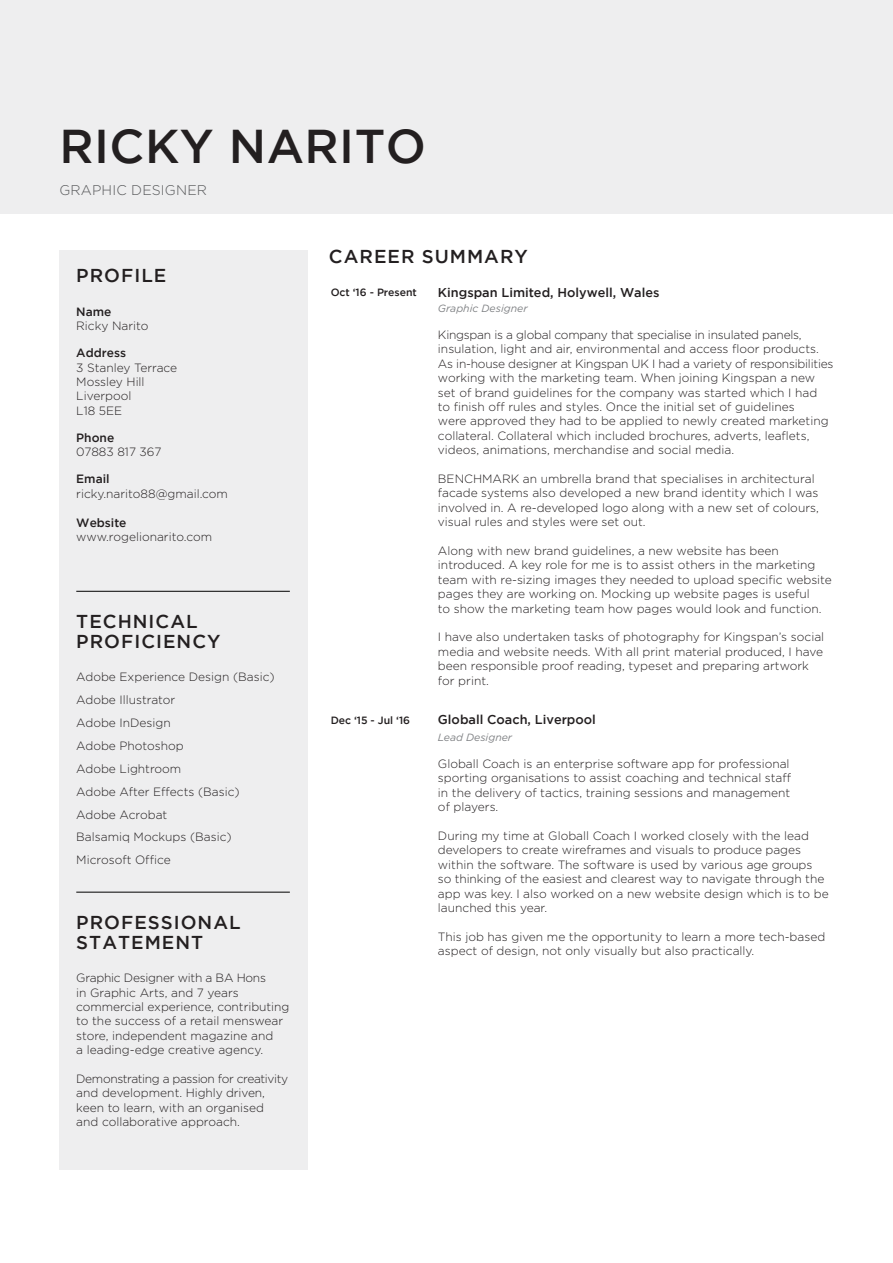
<style>
.page{position:relative;width:893px;height:1263px;background:#fff}
.page>*{position:absolute;margin:0;border:0;box-sizing:border-box;transform-origin:0 0}
.t1{font:500 47.25px "Gotham";letter-spacing:.01em;color:#231f20}
.t2{font:500 18.6px/19.5px "Gotham";letter-spacing:.055em;color:#231f20}
.t3{font:300 13.95px "Gotham";letter-spacing:.01em;color:#57585a}
.t4{font:500 12.75px "Gotham";color:#231f20}
.t5{font:300 12px/14.4px "Gotham";color:#231f20}
.t6{font:500 12px "Gotham";color:#231f20}
.t7{font:italic 10.5px "Gotham";color:#808285}
.t8{font:500 10.5px "Gotham";letter-spacing:-.005em;color:#231f20}
.s1{font-weight:500}
</style>
<div class="page">
<div style="left:59px;top:250px;width:249px;height:919px;background:#eeeeef"></div>
<div style="left:0;top:0;width:893px;height:214px;background:#eeeeef"></div>
<hr style="left:76px;top:892px;width:214px;height:1px;background:#000">
<hr style="left:76px;top:591px;width:214px;height:1px;background:#000">
<p class="t1" style="left:59px;top:120px;width:368px">RICKY NARITO</p>
<p class="t3" style="left:59px;top:183px;width:149px">GRAPHIC DESIGNER</p>
<p class="t2" style="left:76px;top:265px;width:92px">PROFILE</p>
<p class="t6" style="left:76px;top:304px;width:37px">Name</p>
<p class="t5" style="left:76px;top:318px;width:74px">Ricky Narito</p>
<p class="t6" style="left:76px;top:346px;width:51px">Address</p>
<p class="t5" style="left:76px;top:360px;width:102px">3 Stanley Terrace<br>Mossley Hill<br>Liverpool<br>L18 5EE</p>
<p class="t6" style="left:76px;top:431px;width:40px">Phone</p>
<p class="t5" style="left:76px;top:445px;width:87px">07883 817 367</p>
<p class="t6" style="left:76px;top:472px;width:35px">Email</p>
<p class="t5" style="left:76px;top:486px;width:153px">ricky.narito88@gmail.com</p>
<p class="t5" style="left:76px;top:515px;width:137px"><span class="s1">Website </span>www.rogelionarito.com</p>
<p class="t2" style="left:76px;top:611px;width:146px">TECHNICAL<br>PROFICIENCY</p>
<p class="t5" style="left:76px;top:669px;width:200px">Adobe Experience Design (Basic)</p>
<p class="t5" style="left:76px;top:692px;width:100px">Adobe Illustrator</p>
<p class="t5" style="left:76px;top:715px;width:96px">Adobe InDesign</p>
<p class="t5" style="left:76px;top:738px;width:109px">Adobe Photoshop</p>
<p class="t5" style="left:76px;top:761px;width:107px">Adobe Lightroom</p>
<p class="t5" style="left:76px;top:784px;width:165px">Adobe After Effects (Basic)</p>
<p class="t5" style="left:76px;top:807px;width:93px">Adobe Acrobat</p>
<p class="t5" style="left:76px;top:830px;width:157px">Balsamiq Mockups (Basic)</p>
<p class="t5" style="left:76px;top:853px;width:96px">Microsoft Office</p>
<p class="t2" style="left:76px;top:912px;width:166px">PROFESSIONAL<br>STATEMENT</p>
<p class="t5" style="left:76px;top:970px;width:215px">Graphic Designer with a BA Hons<br>in Graphic Arts, and 7 years commercial experience, contributing to the success of a retail menswear store, independent magazine and<br>a leading-edge creative agency.</p>
<p class="t5" style="left:76px;top:1071px;width:213px">Demonstrating a passion for creativity and development. Highly driven, keen to learn, with an organised and collaborative approach.</p>
<p class="t2" style="left:329px;top:246px;width:200px">CAREER SUMMARY</p>
<p class="t4" style="left:438px;top:285px;width:223px">Kingspan Limited, Holywell, Wales</p>
<p class="t7" style="left:438px;top:302px;width:91px">Graphic Designer</p>
<p class="t5" style="left:438px;top:327px;width:397px">Kingspan is a global company that specialise in insulated panels, insulation, light and air, environmental and access floor products.<br>As in-house designer at Kingspan UK I had a variety of responsibilities working with the marketing team. When joining Kingspan a new set of brand guidelines for the company was started which I had<br>to finish off rules and styles. Once the initial set of guidelines<br>were approved they had to be applied to newly created marketing collateral. Collateral which included brochures, adverts, leaflets, videos, animations, merchandise and social media.</p>
<p class="t5" style="left:438px;top:471px;width:382px">BENCHMARK an umbrella brand that specialises in architectural facade systems also developed a new brand identity which I was involved in. A re-developed logo along with a new set of colours, visual rules and styles were set out.</p>
<p class="t5" style="left:438px;top:543px;width:395px">Along with new brand guidelines, a new website has been introduced. A key role for me is to assist others in the marketing team with re-sizing images they needed to upload specific website pages they are working on. Mocking up website pages is useful<br>to show the marketing team how pages would look and function.</p>
<p class="t5" style="left:438px;top:630px;width:388px">I have also undertaken tasks of photography for Kingspan’s social media and website needs. With all print material produced, I have been responsible proof reading, typeset and preparing artwork for print.</p>
<p class="t4" style="left:438px;top:712px;width:159px">Globall Coach, Liverpool</p>
<p class="t7" style="left:438px;top:731px;width:76px">Lead Designer</p>
<p class="t5" style="left:438px;top:756px;width:355px">Globall Coach is an enterprise software app for professional sporting organisations to assist coaching and technical staff in the delivery of tactics, training sessions and management of players.</p>
<p class="t5" style="left:438px;top:828px;width:392px">During my time at Globall Coach I worked closely with the lead developers to create wireframes and visuals to produce pages within the software. The software is used by various age groups so thinking of the easiest and clearest way to navigate through the app was key. I also worked on a new website design which is to be launched this year.</p>
<p class="t5" style="left:438px;top:929px;width:389px">This job has given me the opportunity to learn a more tech-based aspect of design, not only visually but also practically.</p>
<p class="t8" style="left:331px;top:287px;width:88px">Oct ‘16 - Present</p>
<p class="t8" style="left:331px;top:714px;width:81px">Dec ‘15 - Jul ‘16</p>
</div>
